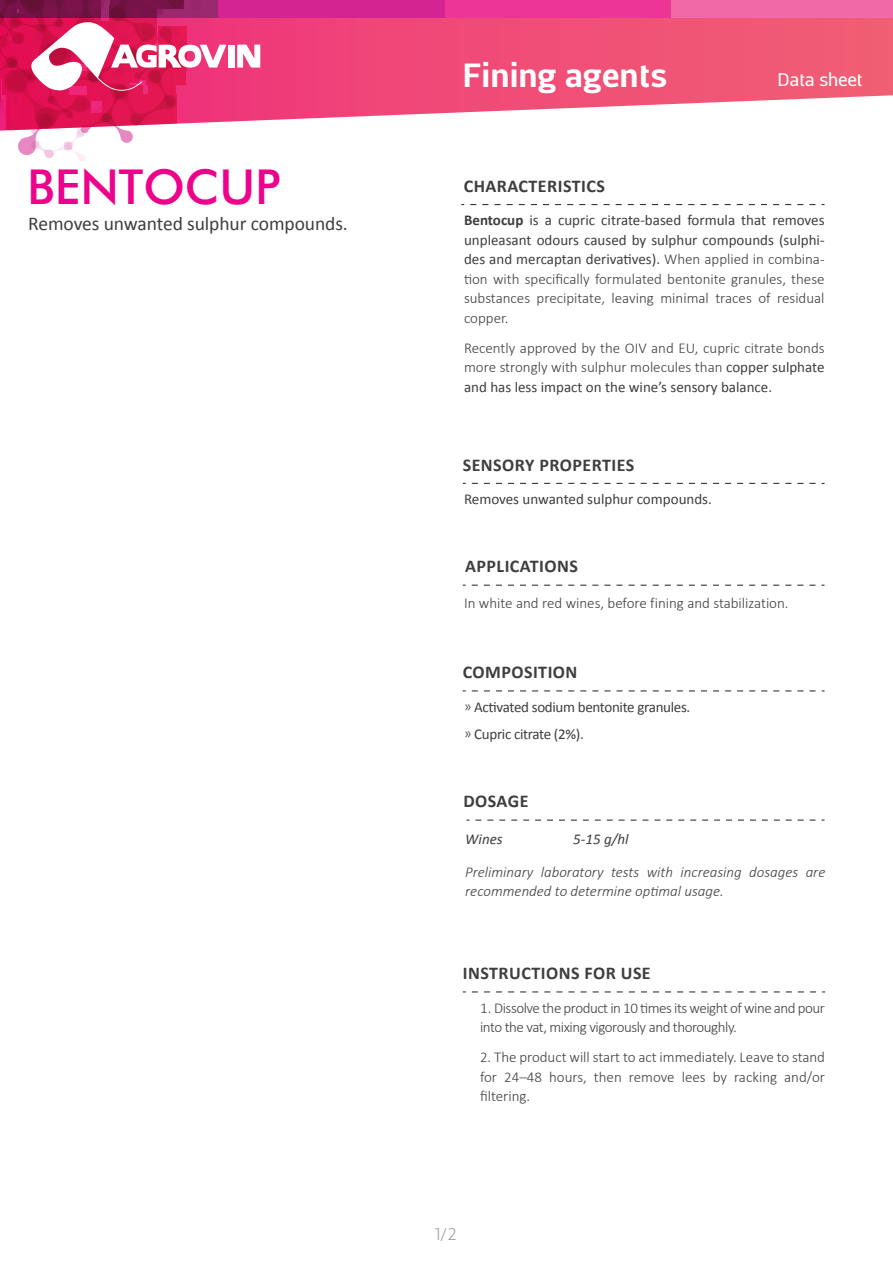
<style>
.page{position:relative;width:893px;height:1263px;background:#fff}
.page>*{position:absolute;margin:0;border:0;box-sizing:border-box;transform-origin:0 0}
.t1{font:500 48px "Futura BT";color:#ed028c}
.t2{font:700 33px "Centuma";letter-spacing:.01em;color:#fff}
.t3{font:19.5px "Calibri";letter-spacing:-.005em;color:#3e3e3f}
.t4{font:700 18px "Calibri";letter-spacing:.025em;color:#3e3e3f}
.t5{font:18px "Centuma";letter-spacing:-.01em;color:#fff}
.t6{font:300 16.5px "Centuma";color:#939598}
.t7{font:300 15px/19.5px "Calibri";color:#3e3e3f;text-align:justify}
.t8{font:300 15px/19.5px "Calibri";letter-spacing:-.03em;color:#3e3e3f}
.t9{font:italic 300 15px/19.5px "Calibri";color:#3e3e3f}
.t10{font:15px/27px "Calibri";letter-spacing:-.02em;color:#3e3e3f}
.t11{font:15px "Calibri";color:#3e3e3f}
.t12{font:italic 15px "Calibri";color:#3e3e3f}
.s1{font-weight:700}
.s2{font-weight:400}
</style>
<div class="page">
<svg style="left:226px;top:18px;width:667px;height:104px;background:#f16488"></svg>
<div style="left:218px;top:0;width:227px;height:18px;background:#d32491"></div>
<div style="left:445px;top:0;width:227px;height:18px;background:#ed3596"></div>
<div style="left:672px;top:0;width:221px;height:18px;background:#f16aa8"></div>
<svg style="left:470px;top:204px;width:354px;height:1px"></svg>
<svg style="left:472px;top:585px;width:352px;height:1px"></svg>
<svg style="left:472px;top:690px;width:353px;height:1px"></svg>
<svg style="left:472px;top:483px;width:353px;height:1px"></svg>
<svg style="left:472px;top:991px;width:353px;height:1px"></svg>
<svg style="left:475px;top:820px;width:349px;height:1px"></svg>
<svg style="left:237px;top:45px;width:23px;height:23px"></svg>
<div style="left:229px;top:45px;width:6px;height:23px;background:#fff"></div>
<svg style="left:0;top:0;width:226px;height:161px"></svg>
<h1 class="t1" style="left:27px;top:158px;width:255px">BENTOCUP</h1>
<h3 class="t3" style="left:28px;top:211px;width:321px">Removes unwanted sulphur compounds.</h3>
<h2 class="t2" style="left:463px;top:52px;width:206px">Fining agents</h2>
<p class="t5" style="left:778px;top:67px;width:86px">Data sheet</p>
<p class="t4" style="left:464px;top:175px;width:143px">CHARACTERISTICS</p>
<p class="t7" style="left:464px;top:211px;width:362px"><span class="s1">Bentocup</span> <span class="s2">is a cupric citrate-based formula that removes unpleasant odours caused by sulphur compounds (sulphi&shy;des and mercaptan derivatives).</span> When applied in combina&shy;tion with specifically formulated bentonite granules, these substances precipitate, leaving minimal traces of residual copper.</p>
<p class="t7" style="left:464px;top:338px;width:362px">Recently approved by the OIV and EU, cupric citrate bonds more strongly with sulphur molecules than <span class="s2">copper sulphate and has less impact on the wine’s sensory balance.</span></p>
<p class="t4" style="left:463px;top:453px;width:173px">SENSORY PROPERTIES</p>
<p class="t11" style="left:464px;top:490px;width:249px">Removes unwanted sulphur compounds.</p>
<p class="t4" style="left:465px;top:555px;width:114px">APPLICATIONS</p>
<p class="t7" style="left:464px;top:593px;width:326px">In white and red wines, before fining and stabilization.</p>
<p class="t4" style="left:463px;top:661px;width:116px">COMPOSITION</p>
<p class="t10" style="left:474px;top:692px;width:218px">Activated sodium bentonite granules.<br>Cupric citrate (2%).</p>
<p class="t4" style="left:463px;top:790px;width:66px">DOSAGE</p>
<p class="t12" style="left:465px;top:830px;width:39px">Wines</p>
<p class="t12" style="left:573px;top:830px;width:57px">5-15 g/hl</p>
<p class="t9" style="left:465px;top:862px;width:362px">Preliminary laboratory tests with increasing dosages are recommended to determine optimal usage.</p>
<p class="t4" style="left:463px;top:962px;width:189px">INSTRUCTIONS FOR USE</p>
<p class="t8" style="left:480px;top:998px;width:347px">1. Dissolve the product in 10 times its weight of wine and pour into the vat, mixing vigorously and thoroughly.</p>
<p class="t7" style="left:480px;top:1047px;width:347px">2. The product will start to act immediately. Leave to stand for 24–48 hours, then remove lees by racking and/or filtering.</p>
<p class="t6" style="left:434px;top:1222px;width:24px">1/2</p>
</div>
